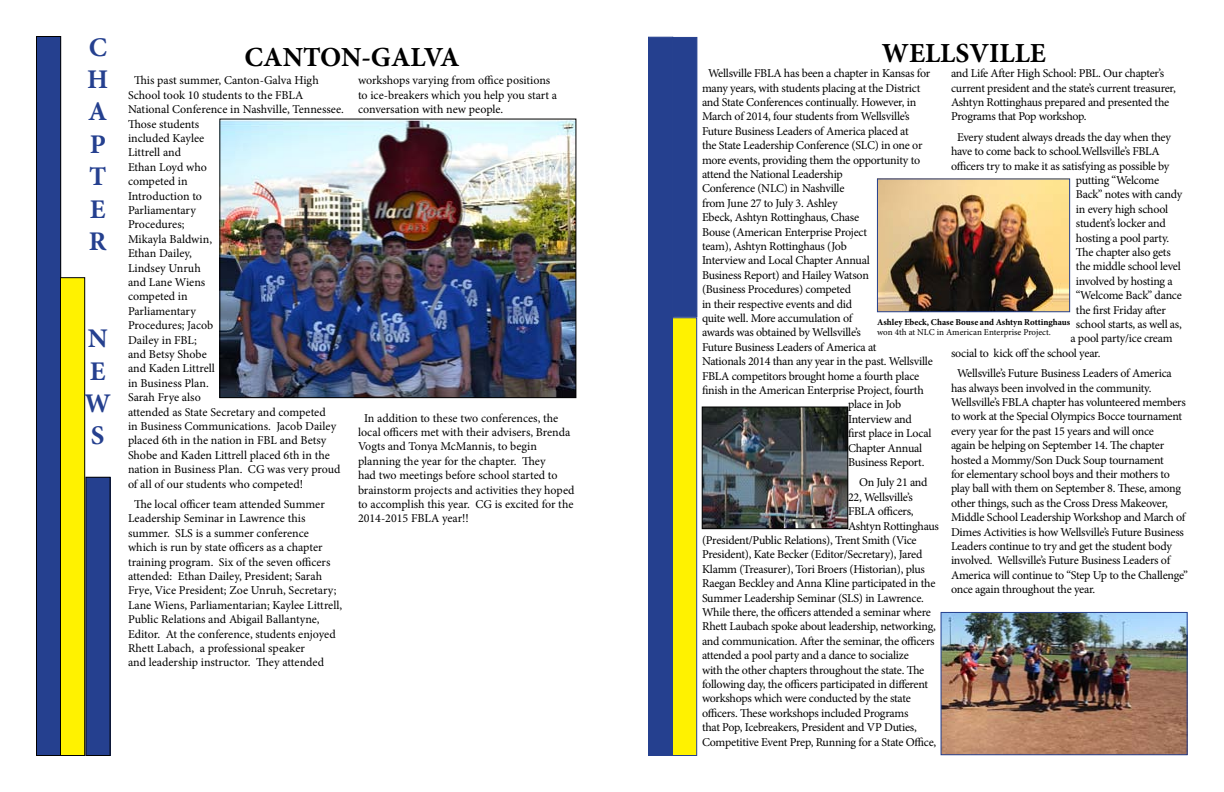
<style>
.page{position:relative;width:1224px;height:792px;background:#fff}
.page>*{position:absolute;margin:0;border:0;box-sizing:border-box;transform-origin:0 0}
.t1{font:700 27.6px "Minion Pro";color:#000}
.t2{font:700 27px/32.4px "Minion Pro";color:#25408f;text-align:justify}
.t3{font:12px/14.4px "Minion Pro";letter-spacing:-.02em;color:#000}
.t4{font:12px/14.4px "Minion Pro";color:#000}
.t5{font:700 9px "Minion Pro";color:#000}
.t6{font:9px "Minion Pro";color:#000}
</style>
<div class="page">
<img style="left:879px;top:181px;width:189px;height:129px">
<div style="left:877px;top:179px;width:193px;height:133px;border:1px solid #25408f"></div>
<img style="left:704px;top:409px;width:142px;height:118px">
<div style="left:702px;top:407px;width:146px;height:122px;border:1px solid #000"></div>
<img style="left:943px;top:614px;width:242px;height:139px">
<div style="left:941px;top:612px;width:246px;height:143px;border:1px solid #25408f"></div>
<div style="left:648px;top:37px;width:25px;height:719px;background:#25408f"></div>
<div style="left:672px;top:317px;width:25px;height:439px;background:#fff200;border:1px solid #25408f"></div>
<div style="left:672px;top:37px;width:25px;height:280px;background:#25408f"></div>
<img style="left:222px;top:121px;width:352px;height:275px">
<div style="left:220px;top:119px;width:356px;height:279px;border:1px solid #000"></div>
<div style="left:36px;top:36px;width:25px;height:720px;background:#25408f"></div>
<div style="left:36px;top:36px;width:25px;height:720px;border:1px solid #000"></div>
<div style="left:60px;top:278px;width:25px;height:478px;background:#fff200"></div>
<div style="left:60px;top:277px;width:25px;height:479px;border:1px solid #000"></div>
<div style="left:86px;top:477px;width:24px;height:279px;background:#25408f"></div>
<div style="left:85px;top:477px;width:26px;height:279px;border:1px solid #000"></div>
<h2 class="t2" style="left:87px;top:30px;width:23px">C H A P T E R</h2>
<h2 class="t2" style="left:85px;top:322px;width:28px;text-align:left">N<br>E<br>W<br>S</h2>
<h1 class="t1" style="left:244px;top:38px;width:217px">CANTON-GALVA</h1>
<p class="t4" style="left:128px;top:73px;width:217px;text-indent:6px">This past summer, Canton-Galva High<br>School took 10 students to the FBLA<br>National Conference in Nashville, Tennessee.<br>Those students<br>included Kaylee<br>Littrell and<br>Ethan Loyd who<br>competed in<br>Introduction to<br>Parliamentary<br>Procedures;<br>Mikayla Baldwin,<br>Ethan Dailey,<br>Lindsey Unruh<br>and Lane Wiens<br>competed in<br>Parliamentary<br>Procedures; Jacob<br>Dailey in FBL;<br>and Betsy Shobe<br>and Kaden Littrell<br>in Business Plan.<br>Sarah Frye also<br>attended as State Secretary and competed<br>in Business Communications. Jacob Dailey placed 6th in the nation in FBL and Betsy<br>Shobe and Kaden Littrell placed 6th in the nation in Business Plan. CG was very proud of all of our students who competed!</p>
<p class="t4" style="left:128px;top:497px;width:216px;text-indent:6px">The local officer team attended Summer Leadership Seminar in Lawrence this summer. SLS is a summer conference<br>which is run by state officers as a chapter training program. Six of the seven officers attended: Ethan Dailey, President; Sarah Frye, Vice President; Zoe Unruh, Secretary; Lane Wiens, Parliamentarian; Kaylee Littrell, Public Relations and Abigail Ballantyne, Editor. At the conference, students enjoyed Rhett Labach, a professional speaker<br>and leadership instructor. They attended</p>
<p class="t3" style="left:358px;top:73px;width:201px">workshops varying from office positions to ice-breakers which you help you start a conversation with new people.</p>
<p class="t4" style="left:358px;top:411px;width:218px;text-indent:6px">In addition to these two conferences, the local officers met with their advisers, Brenda Vogts and Tonya McMannis, to begin planning the year for the chapter. They<br>had two meetings before school started to brainstorm projects and activities they hoped to accomplish this year. CG is excited for the 2014-2015 FBLA year!!</p>
<h1 class="t1" style="left:882px;top:34px;width:166px">WELLSVILLE</h1>
<p class="t3" style="left:708px;top:66px;width:224px">Wellsville FBLA has been a chapter in Kansas for</p>
<p class="t3" style="left:702px;top:81px;width:220px">many years, with students placing at the District</p>
<p class="t3" style="left:702px;top:95px;width:216px">and State Conferences continually. However, in</p>
<p class="t3" style="left:702px;top:109px;width:209px">March of 2014, four students from Wellsville’s</p>
<p class="t3" style="left:702px;top:124px;width:208px">Future Business Leaders of America placed at</p>
<p class="t3" style="left:702px;top:138px;width:222px">the State Leadership Conference (SLC) in one or</p>
<p class="t3" style="left:702px;top:153px;width:220px">more events, providing them the opportunity to</p>
<p class="t3" style="left:702px;top:167px;width:142px">attend the National Leadership</p>
<p class="t3" style="left:702px;top:181px;width:144px">Conference (NLC) in Nashville</p>
<p class="t3" style="left:702px;top:196px;width:137px">from June 27 to July 3. Ashley</p>
<p class="t3" style="left:702px;top:210px;width:159px">Ebeck, Ashtyn Rottinghaus, Chase</p>
<p class="t3" style="left:702px;top:225px;width:167px">Bouse (American Enterprise Project</p>
<p class="t3" style="left:702px;top:239px;width:146px">team), Ashtyn Rottinghaus (Job</p>
<p class="t3" style="left:702px;top:253px;width:169px">Interview and Local Chapter Annual</p>
<p class="t3" style="left:702px;top:268px;width:168px">Business Report) and Hailey Watson</p>
<p class="t3" style="left:702px;top:282px;width:151px">(Business Procedures) competed</p>
<p class="t3" style="left:702px;top:297px;width:152px">in their respective events and did</p>
<p class="t3" style="left:702px;top:311px;width:152px">quite well. More accumulation of</p>
<p class="t3" style="left:702px;top:325px;width:160px">awards was obtained by Wellsville’s</p>
<p class="t3" style="left:702px;top:340px;width:176px">Future Business Leaders of America at</p>
<p class="t3" style="left:702px;top:354px;width:232px">Nationals 2014 than any year in the past. Wellsville</p>
<p class="t3" style="left:702px;top:369px;width:219px">FBLA competitors brought home a fourth place</p>
<p class="t3" style="left:702px;top:383px;width:223px">finish in the American Enterprise Project, fourth</p>
<p class="t3" style="left:848px;top:397px;width:55px">place in Job</p>
<p class="t3" style="left:848px;top:412px;width:65px">Interview and</p>
<p class="t3" style="left:848px;top:426px;width:85px">first place in Local</p>
<p class="t3" style="left:848px;top:441px;width:76px">Chapter Annual</p>
<p class="t3" style="left:848px;top:455px;width:78px">Business Report.</p>
<p class="t3" style="left:859px;top:475px;width:70px">On July 21 and</p>
<p class="t3" style="left:848px;top:490px;width:66px">22, Wellsville’s</p>
<p class="t3" style="left:848px;top:504px;width:67px">FBLA officers,</p>
<p class="t3" style="left:848px;top:519px;width:92px">Ashtyn Rottinghaus</p>
<p class="t3" style="left:702px;top:533px;width:216px">(President/Public Relations), Trent Smith (Vice</p>
<p class="t3" style="left:702px;top:547px;width:222px">President), Kate Becker (Editor/Secretary), Jared</p>
<p class="t3" style="left:702px;top:562px;width:224px">Klamm (Treasurer), Tori Broers (Historian), plus</p>
<p class="t3" style="left:702px;top:576px;width:235px">Raegan Beckley and Anna Kline participated in the</p>
<p class="t3" style="left:702px;top:591px;width:223px">Summer Leadership Seminar (SLS) in Lawrence.</p>
<p class="t3" style="left:702px;top:605px;width:230px">While there, the officers attended a seminar where</p>
<p class="t3" style="left:702px;top:619px;width:235px">Rhett Laubach spoke about leadership, networking,</p>
<p class="t3" style="left:702px;top:634px;width:234px">and communication. After the seminar, the officers</p>
<p class="t3" style="left:702px;top:648px;width:208px">attended a pool party and a dance to socialize</p>
<p class="t3" style="left:702px;top:663px;width:224px">with the other chapters throughout the state. The</p>
<p class="t3" style="left:702px;top:677px;width:228px">following day, the officers participated in different</p>
<p class="t3" style="left:702px;top:691px;width:210px">workshops which were conducted by the state</p>
<p class="t3" style="left:702px;top:706px;width:208px">officers. These workshops included Programs</p>
<p class="t3" style="left:702px;top:720px;width:216px">that Pop, Icebreakers, President and VP Duties,</p>
<p class="t3" style="left:702px;top:735px;width:236px">Competitive Event Prep, Running for a State Office,</p>
<p class="t3" style="left:951px;top:66px;width:226px">and Life After High School: PBL. Our chapter’s current president and the state’s current treasurer, Ashtyn Rottinghaus prepared and presented the Programs that Pop workshop.</p>
<p class="t3" style="left:957px;top:130px;width:216px">Every student always dreads the day when they</p>
<p class="t3" style="left:951px;top:144px;width:210px">have to come back to school.Wellsville’s FBLA</p>
<p class="t3" style="left:951px;top:159px;width:220px">officers try to make it as satisfying as possible by</p>
<p class="t3" style="left:1076px;top:173px;width:85px">putting “Welcome</p>
<p class="t3" style="left:1076px;top:187px;width:108px">Back” notes with candy</p>
<p class="t3" style="left:1076px;top:202px;width:94px">in every high school</p>
<p class="t3" style="left:1076px;top:216px;width:91px">student’s locker and</p>
<p class="t3" style="left:1076px;top:231px;width:95px">hosting a pool party.</p>
<p class="t3" style="left:1076px;top:245px;width:96px">The chapter also gets</p>
<p class="t3" style="left:1076px;top:259px;width:106px">the middle school level</p>
<p class="t3" style="left:1076px;top:274px;width:98px">involved by hosting a</p>
<p class="t3" style="left:1076px;top:288px;width:107px">“Welcome Back” dance</p>
<p class="t3" style="left:1076px;top:303px;width:92px">the first Friday after</p>
<p class="t3" style="left:1076px;top:317px;width:107px">school starts, as well as,</p>
<p class="t3" style="left:1070px;top:331px;width:104px">a pool party/ice cream</p>
<p class="t3" style="left:951px;top:346px;width:151px">social to kick off the school year.</p>
<p class="t3" style="left:951px;top:366px;width:239px;text-indent:6px">Wellsville’s Future Business Leaders of America has always been involved in the community.<br>Wellsville’s FBLA chapter has volunteered members to work at the Special Olympics Bocce tournament every year for the past 15 years and will once<br>again be helping on September 14. The chapter hosted a Mommy/Son Duck Soup tournament<br>for elementary school boys and their mothers to play ball with them on September 8. These, among other things, such as the Cross Dress Makeover, Middle School Leadership Workshop and March of Dimes Activities is how Wellsville’s Future Business Leaders continue to try and get the student body involved. Wellsville’s Future Business Leaders of America will continue to “Step Up to the Challenge” once again throughout the year.</p>
<p class="t5" style="left:877px;top:315px;width:195px">Ashley Ebeck, Chase Bouse and Ashtyn Rottinghaus</p>
<p class="t6" style="left:877px;top:326px;width:175px">won 4th at NLC in American Enterprise Project.</p>
</div>
